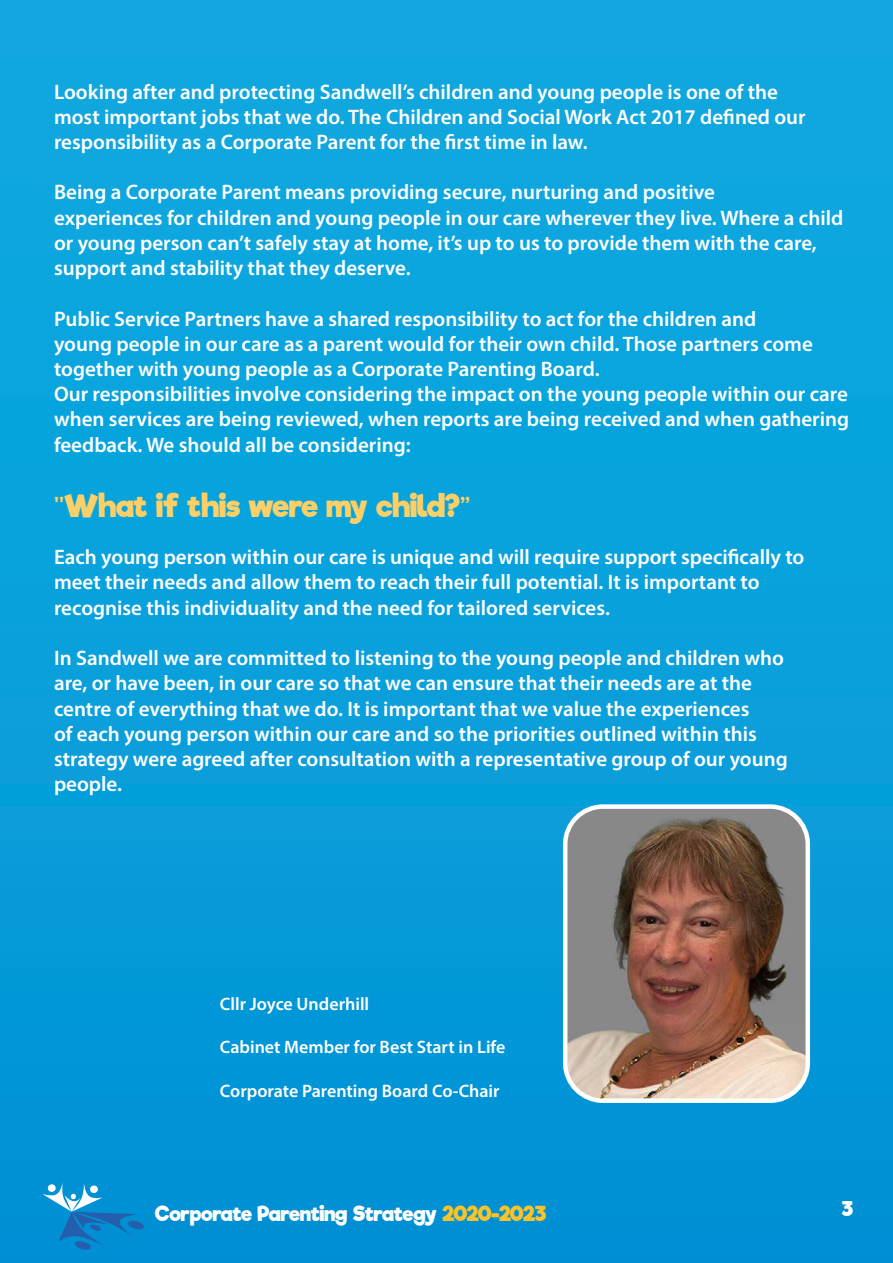
<style>
.page{position:relative;width:893px;height:1263px;background:#fff}
.page>*{position:absolute;margin:0;border:0;box-sizing:border-box;transform-origin:0 0}
.t1{font:700 30px "Riffic Free";letter-spacing:-.01em;color:#fcd067}
.t2{font:600 21px/25.2px "Myriad Pro";color:#fff}
.t3{font:700 19.8px "Riffic Free";letter-spacing:-.02em;color:#fff}
.t4{font:700 19.5px "Riffic Free";color:#fff}
.t5{font:600 18px "Myriad Pro";color:#fff}
.s1{font-family:"Bubblegum Sans";font-weight:400}
.s2{color:#fbc328}
</style>
<div class="page">
<div style="left:0;top:0;width:893px;height:1263px;background:linear-gradient(to bottom,#10abe0,#0092d5)"></div>
<img style="left:565px;top:807px;width:243px;height:294px">
<div style="left:563px;top:804px;width:247px;height:299px;border:4px solid #fff;border-radius:38px"></div>
<svg style="left:42px;top:1181px;width:103px;height:69px;background:#1890d0"></svg>
<p class="t2" style="left:54px;top:78px;width:726px">Looking after and protecting Sandwell’s children and young people is one of the</p>
<p class="t2" style="left:54px;top:104px;width:753px">most important jobs that we do. The Children and Social Work Act 2017 defined our</p>
<p class="t2" style="left:54px;top:129px;width:535px">responsibility as a Corporate Parent for the first time in law.</p>
<p class="t2" style="left:54px;top:179px;width:662px">Being a Corporate Parent means providing secure, nurturing and positive</p>
<p class="t2" style="left:54px;top:204px;width:791px">experiences for children and young people in our care wherever they live. Where a child or young person can’t safely stay at home, it’s up to us to provide them with the care, support and stability that they deserve.</p>
<p class="t2" style="left:54px;top:305px;width:704px">Public Service Partners have a shared responsibility to act for the children and</p>
<p class="t2" style="left:54px;top:330px;width:760px">young people in our care as a parent would for their own child. Those partners come together with young people as a Corporate Parenting Board.</p>
<p class="t2" style="left:54px;top:381px;width:797px;text-align:justify">Our responsibilities involve considering the impact on the young people within our care when services are being reviewed, when reports are being received and when gathering feedback. We should all be considering:</p>
<p class="t1" style="left:54px;top:488px;width:418px"><span class="s1">"</span>What if this were my child?<span class="s1">”</span></p>
<p class="t2" style="left:54px;top:544px;width:752px">Each young person within our care is unique and will require support specifically to</p>
<p class="t2" style="left:54px;top:569px;width:707px">meet their needs and allow them to reach their full potential. It is important to</p>
<p class="t2" style="left:54px;top:594px;width:557px">recognise this individuality and the need for tailored services.</p>
<p class="t2" style="left:54px;top:645px;width:735px">In Sandwell we are committed to listening to the young people and children who are, or have been, in our care so that we can ensure that their needs are at the centre of everything that we do. It is important that we value the experiences<br>of each young person within our care and so the priorities outlined within this strategy were agreed after consultation with a representative group of our young people.</p>
<p class="t5" style="left:220px;top:993px;width:151px">Cllr Joyce Underhill</p>
<p class="t5" style="left:220px;top:1036px;width:287px">Cabinet Member for Best Start in Life</p>
<p class="t5" style="left:220px;top:1079px;width:281px">Corporate Parenting Board Co-Chair</p>
<p class="t3" style="left:155px;top:1202px;width:393px">Corporate Parenting Strategy <span class="s2">2020-2023</span></p>
<p class="t4" style="left:842px;top:1197px;width:13px">3</p>
</div>
